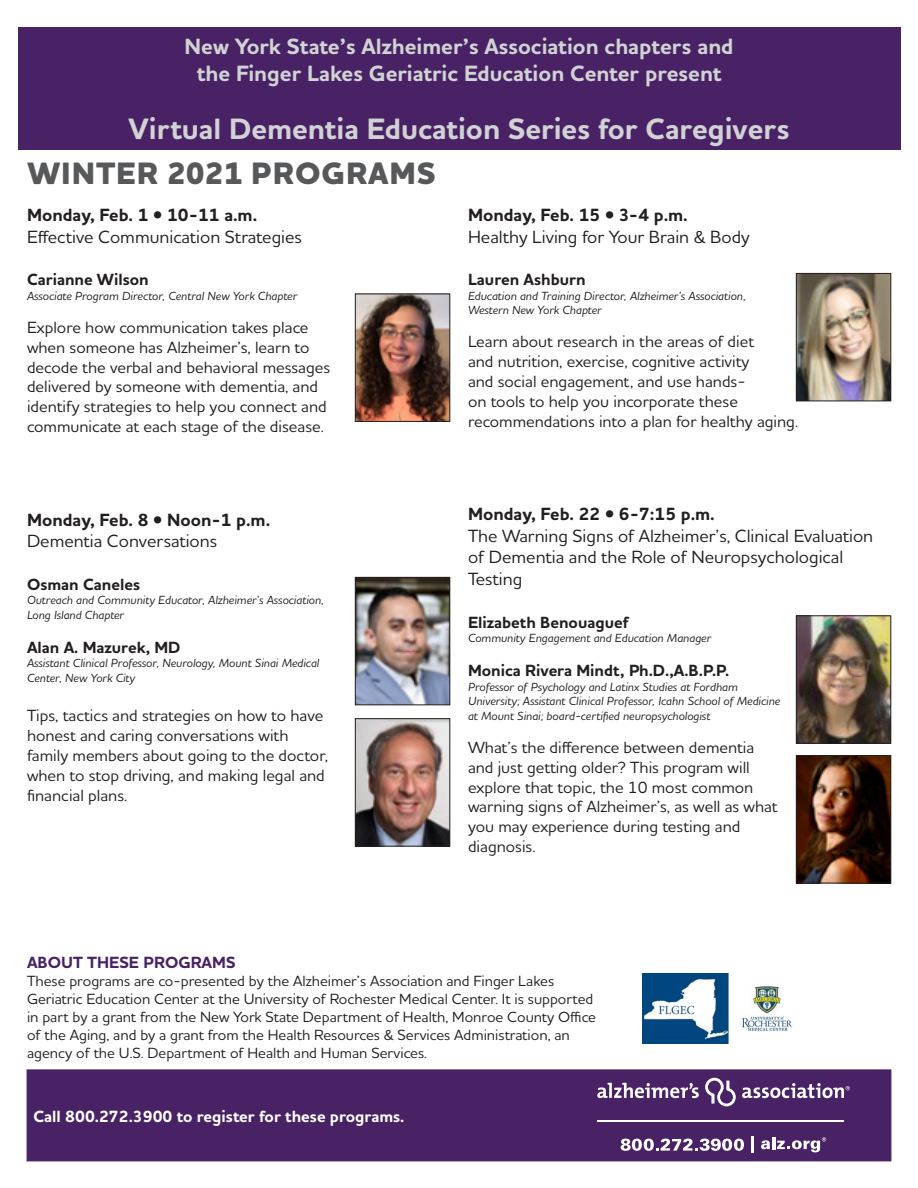
<style>
.page{position:relative;width:918px;height:1188px;background:#fff}
.page>*{position:absolute;margin:0;border:0;box-sizing:border-box;transform-origin:0 0}
.t1{font:800 31.5px "Houschka Alt Pro";letter-spacing:.03em;color:#57585a}
.t2{font:700 30px "Houschka Alt Pro";color:#d1d2d4}
.t3{font:700 22.5px "Houschka Alt Pro";color:#d1d2d4}
.t4{font:500 18px/21.6px "Houschka Alt Pro";color:#231f20}
.t5{font:700 18px "Houschka Alt Pro";color:#231f20}
.t6{font:500 16.5px/19.8px "Houschka Alt Pro";color:#231f20}
.t7{font:700 16.5px "Houschka Alt Pro";color:#231f20}
.t8{font:700 16.5px "Houschka Alt Pro";color:#fff}
.t9{font:700 16.5px "Houschka Alt Pro";color:#482264}
.t10{font:500 15px/18px "Houschka Alt Pro";color:#231f20}
.t11{font:italic 500 12px/14.4px "Houschka Alt Pro";color:#231f20}
</style>
<div class="page">
<div style="left:18px;top:27px;width:882px;height:122px;background:#482264"></div>
<div style="left:27px;top:1070px;width:864px;height:91px;background:#482264"></div>
<svg style="left:705px;top:1078px;width:31px;height:28px"></svg>
<svg style="left:597px;top:1083px;width:102px;height:15px"></svg>
<svg style="left:742px;top:1083px;width:108px;height:15px"></svg>
<hr style="left:597px;top:1120px;width:247px;height:2px;background:#fff">
<svg style="left:621px;top:1139px;width:123px;height:12px"></svg>
<hr style="left:751px;top:1136px;width:3px;height:17px;background:#fff">
<svg style="left:761px;top:1137px;width:65px;height:15px"></svg>
<img style="left:643px;top:973px;width:150px;height:70px">
<img style="left:357px;top:296px;width:91px;height:124px">
<div style="left:355px;top:294px;width:95px;height:128px;border:1px solid #231f20"></div>
<img style="left:798px;top:275px;width:91px;height:124px">
<div style="left:796px;top:273px;width:95px;height:128px;border:1px solid #231f20"></div>
<img style="left:798px;top:618px;width:91px;height:123px">
<div style="left:796px;top:616px;width:95px;height:127px;border:1px solid #231f20"></div>
<img style="left:798px;top:757px;width:91px;height:124px">
<div style="left:796px;top:755px;width:95px;height:128px;border:1px solid #231f20"></div>
<img style="left:357px;top:579px;width:91px;height:124px">
<div style="left:355px;top:577px;width:95px;height:128px;border:1px solid #231f20"></div>
<img style="left:357px;top:720px;width:91px;height:124px">
<div style="left:355px;top:718px;width:95px;height:128px;border:1px solid #231f20"></div>
<p class="t3" style="left:185px;top:32px;width:551px">New York State’s Alzheimer’s Association chapters and</p>
<p class="t3" style="left:197px;top:59px;width:526px">the Finger Lakes Geriatric Education Center present</p>
<p class="t2" style="left:129px;top:109px;width:662px">Virtual Dementia Education Series for Caregivers</p>
<p class="t1" style="left:28px;top:152px;width:410px">WINTER 2021 PROGRAMS</p>
<p class="t5" style="left:27px;top:203px;width:232px">Monday, Feb. 1 • 10-11 a.m.</p>
<p class="t4" style="left:27px;top:225px;width:276px">Effective Communication Strategies</p>
<p class="t7" style="left:27px;top:269px;width:123px">Carianne Wilson</p>
<p class="t11" style="left:27px;top:288px;width:272px">Associate Program Director, Central New York Chapter</p>
<p class="t6" style="left:27px;top:317px;width:305px">Explore how communication takes place when someone has Alzheimer’s, learn to decode the verbal and behavioral messages delivered by someone with dementia, and identify strategies to help you connect and communicate at each stage of the disease.</p>
<p class="t5" style="left:27px;top:508px;width:245px">Monday, Feb. 8 • Noon-1 p.m.</p>
<p class="t4" style="left:27px;top:530px;width:192px">Dementia Conversations</p>
<p class="t7" style="left:27px;top:573px;width:115px">Osman Caneles</p>
<p class="t11" style="left:27px;top:593px;width:299px">Outreach and Community Educator, Alzheimer’s Association,<br>Long Island Chapter</p>
<p class="t7" style="left:27px;top:637px;width:155px">Alan A. Mazurek, MD</p>
<p class="t11" style="left:27px;top:656px;width:294px">Assistant Clinical Professor, Neurology, Mount Sinai Medical<br>Center, New York City</p>
<p class="t6" style="left:27px;top:705px;width:302px">Tips, tactics and strategies on how to have honest and caring conversations with family members about going to the doctor, when to stop driving, and making legal and financial plans.</p>
<p class="t5" style="left:468px;top:203px;width:221px">Monday, Feb. 15 • 3-4 p.m.</p>
<p class="t4" style="left:468px;top:225px;width:283px">Healthy Living for Your Brain &amp; Body</p>
<p class="t7" style="left:468px;top:269px;width:119px">Lauren Ashburn</p>
<p class="t11" style="left:468px;top:288px;width:279px">Education and Training Director, Alzheimer’s Association,<br>Western New York Chapter</p>
<p class="t6" style="left:468px;top:331px;width:332px">Learn about research in the areas of diet<br>and nutrition, exercise, cognitive activity<br>and social engagement, and use hands-<br>on tools to help you incorporate these recommendations into a plan for healthy aging.</p>
<p class="t5" style="left:468px;top:502px;width:248px">Monday, Feb. 22 • 6-7:15 p.m.</p>
<p class="t4" style="left:468px;top:524px;width:407px">The Warning Signs of Alzheimer’s, Clinical Evaluation of Dementia and the Role of Neuropsychological<br>Testing</p>
<p class="t7" style="left:468px;top:611px;width:162px">Elizabeth Benouaguef</p>
<p class="t11" style="left:468px;top:630px;width:245px">Community Engagement and Education Manager</p>
<p class="t7" style="left:468px;top:660px;width:263px">Monica Rivera Mindt, Ph.D.,A.B.P.P.</p>
<p class="t11" style="left:468px;top:679px;width:314px">Professor of Psychology and Latinx Studies at Fordham<br>University; Assistant Clinical Professor, Icahn School of Medicine at Mount Sinai; board-certified neuropsychologist</p>
<p class="t6" style="left:468px;top:737px;width:311px">What’s the difference between dementia and just getting older? This program will explore that topic, the 10 most common warning signs of Alzheimer’s, as well as what you may experience during testing and diagnosis.</p>
<p class="t9" style="left:27px;top:952px;width:210px">ABOUT THESE PROGRAMS</p>
<p class="t10" style="left:27px;top:971px;width:571px">These programs are co-presented by the Alzheimer’s Association and Finger Lakes Geriatric Education Center at the University of Rochester Medical Center. It is supported in part by a grant from the New York State Department of Health, Monroe County Office of the Aging, and by a grant from the Health Resources &amp; Services Administration, an agency of the U.S. Department of Health and Human Services.</p>
<p class="t8" style="left:33px;top:1105px;width:373px">Call 800.272.3900 to register for these programs.</p>
</div>
